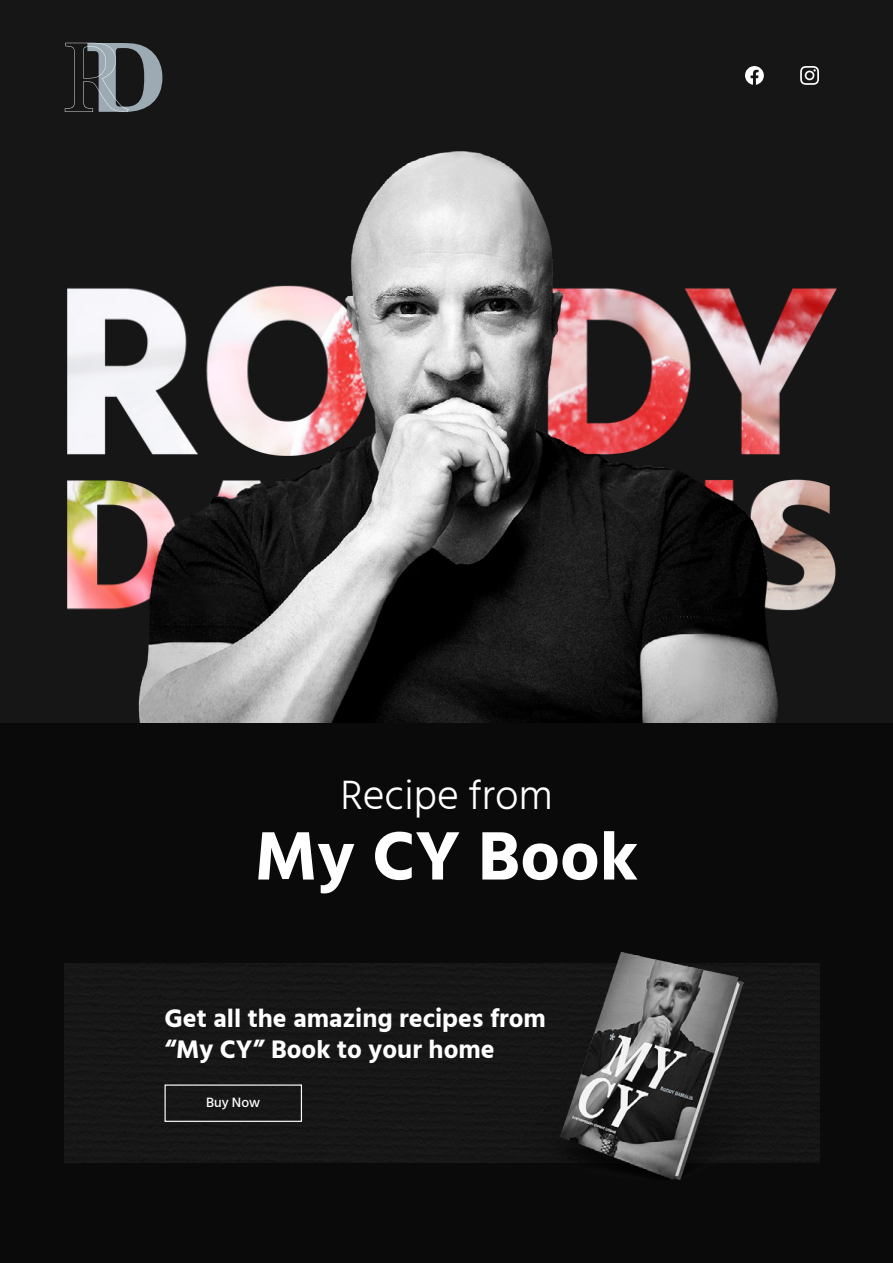
<style>
.page{position:relative;width:893px;height:1263px;background:#161616}
.page>*{position:absolute;margin:0;border:0;box-sizing:border-box;transform-origin:0 0}
.t1{font:700 70.2px "Hind Siliguri";color:#fff}
.t2{font:300 42px "Hind Siliguri";color:#fff}
.t3{font:700 26.1px/31.3px "Hind Siliguri";color:#fff}
.t4{font:500 13.8px "Hind Siliguri";color:#fff}
</style>
<div class="page">
<img style="left:68px;top:72px;width:769px;height:539px">
<img style="left:133px;top:146px;width:651px;height:577px">
<div style="left:0;top:723px;width:893px;height:540px;background:#0a0a0a"></div>
<svg style="left:65px;top:43px;width:97px;height:69px"></svg>
<svg style="left:745px;top:66px;width:19px;height:19px"></svg>
<svg style="left:800px;top:66px;width:19px;height:19px"></svg>
<div style="left:65px;top:963px;width:754px;height:200px;background:#171717"></div>
<img style="left:523px;top:952px;width:234px;height:227px">
<div style="left:165px;top:1084px;width:137px;height:38px;border:1px solid #fff"></div>
<h2 class="t2" style="left:340px;top:770px;width:214px">Recipe from</h2>
<h1 class="t1" style="left:255px;top:801px;width:385px">My CY Book</h1>
<p class="t3" style="left:165px;top:1003px;width:383px">Get all the amazing recipes from “My CY” Book to your home</p>
<p class="t4" style="left:206px;top:1092px;width:56px">Buy Now</p>
</div>
